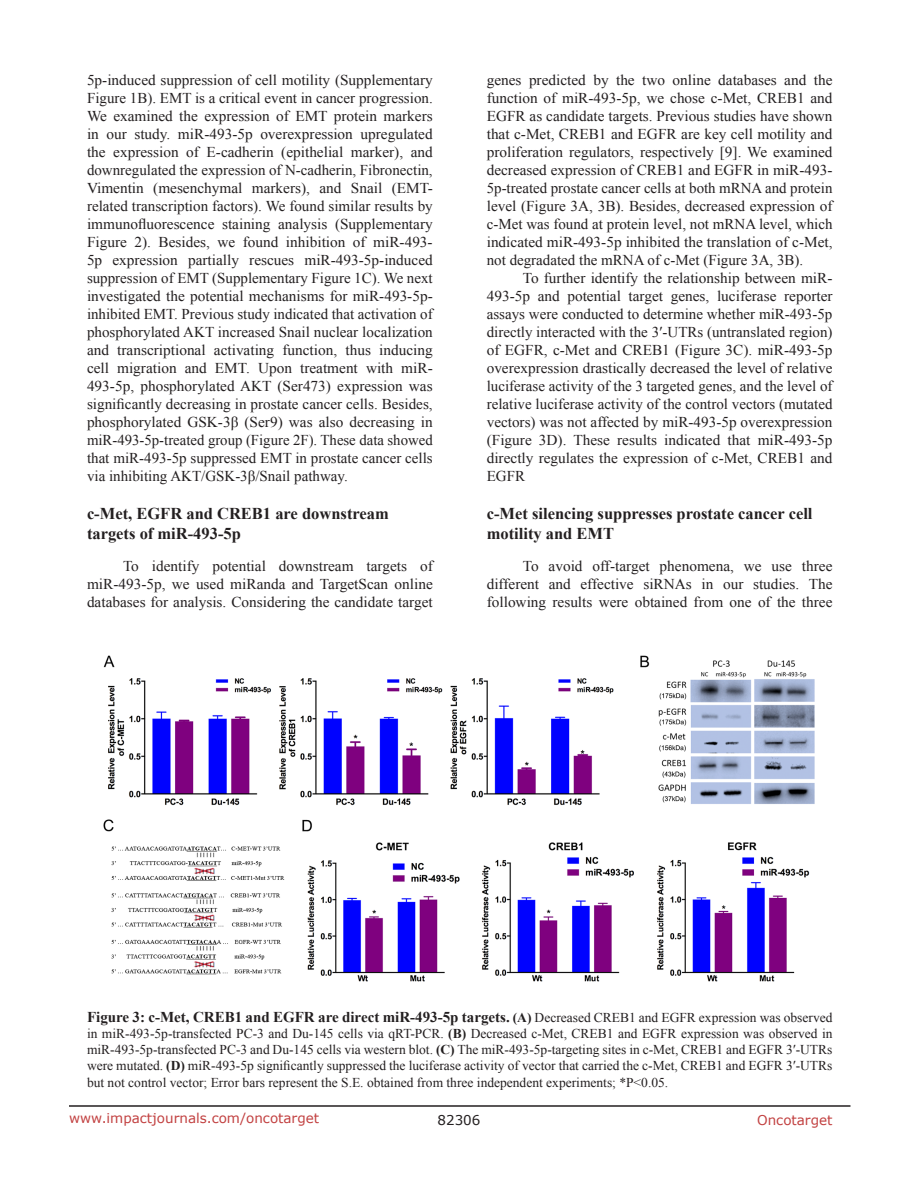
<style>
.page{position:relative;width:918px;height:1188px;background:#fff}
.page>*{position:absolute;margin:0;border:0;box-sizing:border-box;transform-origin:0 0}
.SubHeading{font:700 16.5px/19.8px "Times New Roman";color:#231f20}
.BodyText{font:15px/18px "Times New Roman";color:#231f20;text-align:justify}
.figuretext{font:700 15px "Times New Roman";color:#231f20}
.figuretext-2{font:13.5px/16.2px "Times New Roman";color:#231f20;text-align:justify}
.t1{font:13.5px "Verdana";color:#c24141}
.t2{font:13.5px "Verdana";color:#231f20}
.s1{font-size:13.5px}
.s2{font-weight:400;font-size:13.5px}
.s3{font-weight:700}
</style>
<div class="page">
<hr style="left:69px;top:1105px;width:781px;height:2px;background:#231f20">
<img style="left:103px;top:655px;width:712px;height:327px">
<p class="BodyText" style="left:87px;top:71px;width:347px">5p-induced suppression of cell motility (Supplementary Figure 1B). EMT is a critical event in cancer progression.<br>We examined the expression of EMT protein markers in our study. miR-493-5p overexpression upregulated the expression of E-cadherin (epithelial marker), and downregulated the expression of N-cadherin, Fibronectin, Vimentin (mesenchymal markers), and Snail (EMT&shy;related transcription factors). We found similar results by immunofluorescence staining analysis (Supplementary Figure 2). Besides, we found inhibition of miR-493- 5p expression partially rescues miR-493-5p-induced suppression of EMT (Supplementary Figure 1C). We next investigated the potential mechanisms for miR-493-5p&shy;inhibited EMT. Previous study indicated that activation of phosphorylated AKT increased Snail nuclear localization and transcriptional activating function, thus inducing cell migration and EMT. Upon treatment with miR-493-5p, phosphorylated AKT (Ser473) expression was significantly decreasing in prostate cancer cells. Besides, phosphorylated GSK-3β (Ser9) was also decreasing in miR-493-5p-treated group (Figure 2F). These data showed that miR-493-5p suppressed EMT in prostate cancer cells via inhibiting AKT/GSK-3β/Snail pathway.</p>
<p class="SubHeading" style="left:87px;top:503px;width:303px">c-Met, EGFR and CREB1 are downstream targets of miR-493-5p</p>
<p class="BodyText" style="left:87px;top:556px;width:347px;text-indent:36px">To identify potential downstream targets of miR-493-5p, we used miRanda and TargetScan online databases for analysis. Considering the candidate target</p>
<p class="BodyText" style="left:487px;top:71px;width:347px">genes predicted by the two online databases and the function of miR-493-5p, we chose c-Met, CREB1 and EGFR as candidate targets. Previous studies have shown that c-Met, CREB1 and EGFR are key cell motility and proliferation regulators, respectively [9]. We examined decreased expression of CREB1 and EGFR in miR-493- 5p-treated prostate cancer cells at both mRNA and protein level (Figure 3A, 3B). Besides, decreased expression of c-Met was found at protein level, not mRNA level, which indicated miR-493-5p inhibited the translation of c-Met, not degradated the mRNA of c-Met (Figure 3A, 3B).</p>
<p class="BodyText" style="left:487px;top:269px;width:347px;text-indent:36px">To further identify the relationship between miR-493-5p and potential target genes, luciferase reporter assays were conducted to determine whether miR-493-5p directly interacted with the 3′-UTRs (untranslated region) of EGFR, c-Met and CREB1 (Figure 3C). miR-493-5p overexpression drastically decreased the level of relative luciferase activity of the 3 targeted genes, and the level of relative luciferase activity of the control vectors (mutated vectors) was not affected by miR-493-5p overexpression (Figure 3D). These results indicated that miR-493-5p directly regulates the expression of c-Met, CREB1 and EGFR</p>
<p class="SubHeading" style="left:487px;top:503px;width:327px">c-Met silencing suppresses prostate cancer cell motility and EMT</p>
<p class="BodyText" style="left:487px;top:556px;width:347px;text-indent:36px">To avoid off-target phenomena, we use three different and effective siRNAs in our studies. The following results were obtained from one of the three</p>
<p class="figuretext" style="left:87px;top:1006px;width:747px">Figure 3: c-Met, CREB1 and EGFR are direct miR-493-5p targets. <span class="s1">(A)</span> <span class="s2">Decreased CREB1 and EGFR expression was observed</span></p>
<p class="figuretext-2" style="left:87px;top:1025px;width:747px">in miR-493-5p-transfected PC-3 and Du-145 cells via qRT-PCR. <span class="s3">(B)</span> Decreased c-Met, CREB1 and EGFR expression was observed in miR-493-5p-transfected PC-3 and Du-145 cells via western blot. <span class="s3">(C)</span> The miR-493-5p-targeting sites in c-Met, CREB1 and EGFR 3′-UTRs were mutated. <span class="s3">(D)</span> miR-493-5p significantly suppressed the luciferase activity of vector that carried the c-Met, CREB1 and EGFR 3′-UTRs but not control vector; Error bars represent the S.E. obtained from three independent experiments; *P&lt;0.05.</p>
<p class="t1" style="left:69px;top:1109px;width:252px">www.impactjournals.com/oncotarget</p>
<p class="t2" style="left:438px;top:1111px;width:44px">82306</p>
<p class="t1" style="left:757px;top:1111px;width:77px">Oncotarget</p>
</div>
